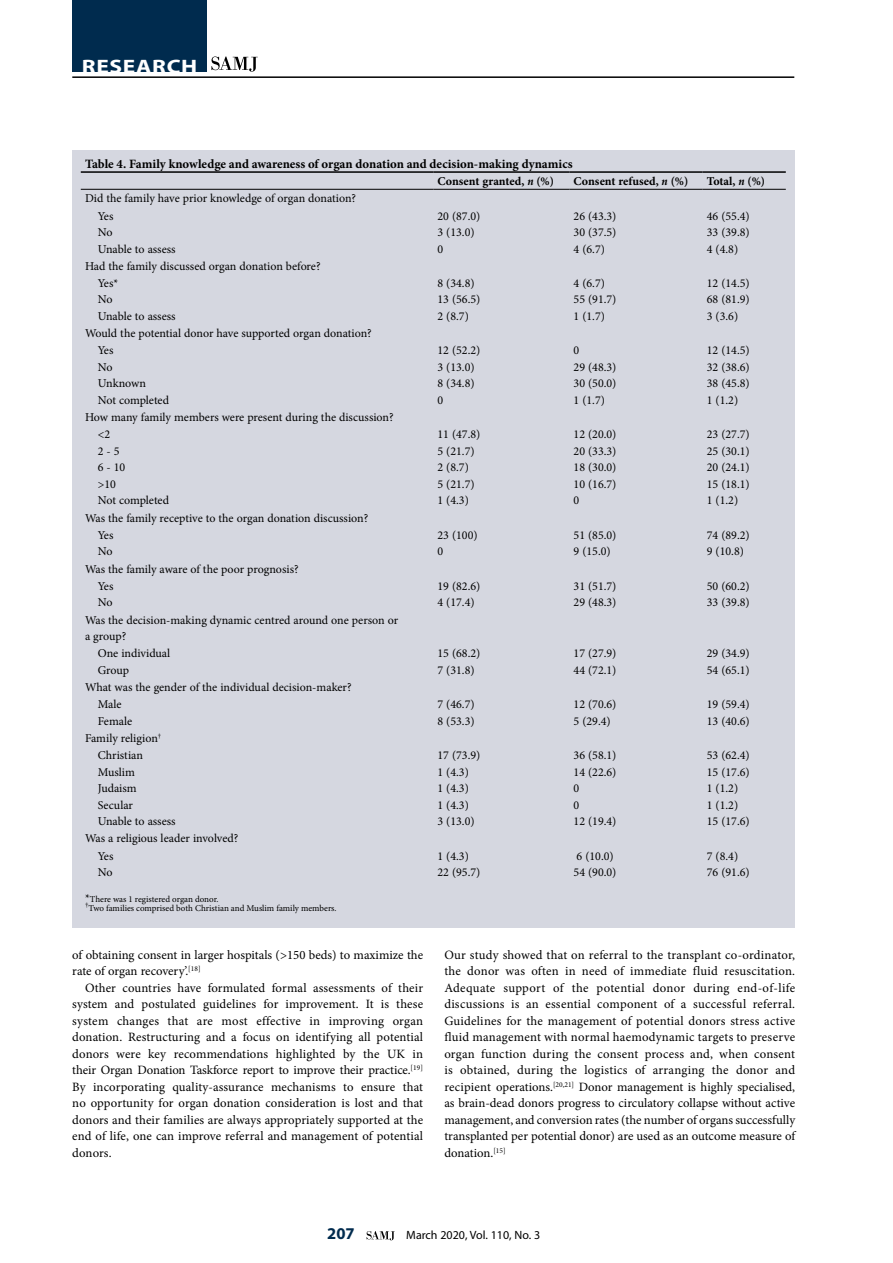
<style>
.page{position:relative;width:893px;height:1263px;background:#fff}
.page>*{position:absolute;margin:0;border:0;box-sizing:border-box;transform-origin:0 0}
.t1{font:700 19.5px "Myriad Pro";letter-spacing:.03em;color:#fff;scale:1.2 1}
.t2{font:700 16.5px "Myriad Pro";color:#002b4e}
.t3{font:12.75px/16.5px "Minion Pro";color:#000;text-align:justify}
.t4{font:700 12.75px "Minion Pro";color:#000}
.t5{font:12px/16.5px "Minion Pro";color:#000}
.t6{font:700 12px "Minion Pro";color:#000}
.t7{font:12px "Myriad Pro";color:#000}
.t8{font:9px/9px "Minion Pro";letter-spacing:-.005em;color:#000}
.s1{font-style:italic;font-stretch:condensed}
.s2{font-size:12px}
</style>
<div class="page">
<svg style="left:367px;top:1231px;width:28px;height:9px"></svg>
<hr style="left:72px;top:76px;width:722px;height:2px;background:#000">
<div style="left:72px;top:0;width:135px;height:72px;background:#002b4e"></div>
<svg style="left:211px;top:57px;width:47px;height:15px"></svg>
<div style="left:72px;top:150px;width:722px;height:777px;background:#d5d7e0"></div>
<hr style="left:81px;top:171px;width:352px;height:2px;background:#000">
<hr style="left:433px;top:171px;width:136px;height:2px;background:#000">
<hr style="left:569px;top:171px;width:134px;height:2px;background:#000">
<hr style="left:703px;top:171px;width:83px;height:2px;background:#000">
<hr style="left:81px;top:189px;width:352px;height:1px;background:#000">
<hr style="left:433px;top:189px;width:136px;height:1px;background:#000">
<hr style="left:569px;top:189px;width:134px;height:1px;background:#000">
<hr style="left:703px;top:189px;width:83px;height:1px;background:#000">
<h1 class="t1" style="left:82px;top:54px;width:98px">RESEARCH</h1>
<p class="t4" style="left:85px;top:155px;width:489px">Table 4. Family knowledge and awareness of organ donation and decision-making dynamics</p>
<p class="t6" style="left:438px;top:173px;width:118px">Consent granted, <span class="s1">n</span> (%)</p>
<p class="t6" style="left:574px;top:173px;width:116px">Consent refused, <span class="s1">n</span> (%)</p>
<p class="t6" style="left:707px;top:173px;width:60px">Total, <span class="s1">n</span> (%)</p>
<p class="t5" style="left:98px;top:190px;width:260px;text-indent:-13px">Did the family have prior knowledge of organ donation?<br>Yes<br>No<br>Unable to assess</p>
<p class="t5" style="left:438px;top:207px;width:44px">20 (87.0)<br>3 (13.0)<br>0</p>
<p class="t5" style="left:574px;top:207px;width:44px;text-align:justify">26 (43.3)<br>30 (37.5)<br>4 (6.7)</p>
<p class="t5" style="left:707px;top:207px;width:44px;text-align:justify">46 (55.4)<br>33 (39.8)<br>4 (4.8)</p>
<p class="t5" style="left:98px;top:258px;width:224px;text-indent:-13px">Had the family discussed organ donation before?<br>Yes*<br>No<br>Unable to assess</p>
<p class="t5" style="left:98px;top:325px;width:276px;text-indent:-13px">Would the potential donor have supported organ donation?<br>Yes<br>No<br>Unknown<br>Not completed</p>
<p class="t5" style="left:98px;top:409px;width:297px;text-indent:-13px">How many family members were present during the discussion? &lt;2<br>2 - 5<br>6 - 10<br>&gt;10<br>Not completed</p>
<p class="t5" style="left:98px;top:509px;width:272px;text-indent:-13px">Was the family receptive to the organ donation discussion?<br>Yes<br>No</p>
<p class="t5" style="left:98px;top:560px;width:202px;text-indent:-13px">Was the family aware of the poor prognosis?<br>Yes<br>No</p>
<p class="t5" style="left:85px;top:612px;width:315px">Was the decision-making dynamic centred around one person or</p>
<p class="t5" style="left:85px;top:628px;width:43px">a group?</p>
<p class="t5" style="left:98px;top:645px;width:74px">One individual</p>
<p class="t5" style="left:98px;top:662px;width:33px">Group</p>
<p class="t5" style="left:98px;top:679px;width:255px;text-indent:-13px">What was the gender of the individual decision-maker?<br>Male<br>Female</p>
<p class="t5" style="left:98px;top:730px;width:79px;text-indent:-13px">Family religion<sup>†<br></sup>Christian<br>Muslim<br>Judaism<br>Secular<br>Unable to assess</p>
<p class="t5" style="left:98px;top:830px;width:142px;text-indent:-13px">Was a religious leader involved?<br>Yes<br>No</p>
<p class="t8" style="left:85px;top:894px;width:253px"><span class="s2">*</span>There was 1 registered organ donor.<br><sup>†</sup>Two families comprised both Christian and Muslim family members.</p>
<p class="t3" style="left:72px;top:946px;width:352px">of obtaining consent in larger hospitals (&gt;150 beds) to maximize the rate of organ recovery’.<sup>[18]</sup></p>
<p class="t3" style="left:72px;top:979px;width:352px;text-indent:13px">Other countries have formulated formal assessments of their system and postulated guidelines for improvement. It is these system changes that are most effective in improving organ donation. Restructuring and a focus on identifying all potential donors were key recommendations highlighted by the UK in their Organ Donation Taskforce report to improve their practice.<sup>[19] </sup>By incorporating quality-assurance mechanisms to ensure that no opportunity for organ donation consideration is lost and that donors and their families are always appropriately supported at the end of life, one can improve referral and management of potential donors.</p>
<p class="t5" style="left:438px;top:275px;width:44px">8 (34.8)<br>13 (56.5)<br>2 (8.7)</p>
<p class="t5" style="left:574px;top:275px;width:44px">4 (6.7)<br>55 (91.7)<br>1 (1.7)</p>
<p class="t5" style="left:707px;top:275px;width:44px;text-align:justify">12 (14.5)<br>68 (81.9)<br>3 (3.6)</p>
<p class="t5" style="left:438px;top:342px;width:44px">12 (52.2)<br>3 (13.0)<br>8 (34.8)<br>0</p>
<p class="t5" style="left:574px;top:342px;width:44px">0<br>29 (48.3)<br>30 (50.0)<br>1 (1.7)</p>
<p class="t5" style="left:707px;top:342px;width:44px;text-align:justify">12 (14.5)<br>32 (38.6)<br>38 (45.8)<br>1 (1.2)</p>
<p class="t5" style="left:438px;top:426px;width:44px">11 (47.8)<br>5 (21.7)<br>2 (8.7)<br>5 (21.7)<br>1 (4.3)</p>
<p class="t5" style="left:574px;top:426px;width:44px;text-align:justify">12 (20.0)<br>20 (33.3)<br>18 (30.0)<br>10 (16.7)<br>0</p>
<p class="t5" style="left:707px;top:426px;width:44px;text-align:justify">23 (27.7)<br>25 (30.1)<br>20 (24.1)<br>15 (18.1)<br>1 (1.2)</p>
<p class="t5" style="left:438px;top:527px;width:42px">23 (100)<br>0</p>
<p class="t5" style="left:574px;top:527px;width:44px">51 (85.0)<br>9 (15.0)</p>
<p class="t5" style="left:707px;top:527px;width:44px">74 (89.2)<br>9 (10.8)</p>
<p class="t5" style="left:438px;top:578px;width:44px">19 (82.6)<br>4 (17.4)</p>
<p class="t5" style="left:574px;top:578px;width:44px">31 (51.7)<br>29 (48.3)</p>
<p class="t5" style="left:707px;top:578px;width:44px">50 (60.2)<br>33 (39.8)</p>
<p class="t5" style="left:438px;top:645px;width:44px">15 (68.2)<br>7 (31.8)</p>
<p class="t5" style="left:574px;top:645px;width:44px">17 (27.9)<br>44 (72.1)</p>
<p class="t5" style="left:707px;top:645px;width:44px">29 (34.9)<br>54 (65.1)</p>
<p class="t5" style="left:438px;top:696px;width:39px">7 (46.7)<br>8 (53.3)</p>
<p class="t5" style="left:574px;top:696px;width:44px">12 (70.6)<br>5 (29.4)</p>
<p class="t5" style="left:707px;top:696px;width:44px">19 (59.4)<br>13 (40.6)</p>
<p class="t5" style="left:438px;top:747px;width:44px">17 (73.9)<br>1 (4.3)<br>1 (4.3)<br>1 (4.3)<br>3 (13.0)</p>
<p class="t5" style="left:574px;top:747px;width:44px">36 (58.1)<br>14 (22.6)<br>0<br>0<br>12 (19.4)</p>
<p class="t5" style="left:707px;top:747px;width:44px">53 (62.4)<br>15 (17.6)<br>1 (1.2)<br>1 (1.2)<br>15 (17.6)</p>
<p class="t5" style="left:438px;top:848px;width:44px">1 (4.3)<br>22 (95.7)</p>
<p class="t5" style="left:574px;top:848px;width:44px">6 (10.0)<br>54 (90.0)</p>
<p class="t5" style="left:707px;top:848px;width:44px">7 (8.4)<br>76 (91.6)</p>
<p class="t3" style="left:444px;top:946px;width:352px">Our study showed that on referral to the transplant co-ordinator, the donor was often in need of immediate fluid resuscitation.<br>Adequate support of the potential donor during end-of-life discussions is an essential component of a successful referral.<br>Guidelines for the management of potential donors stress active fluid management with normal haemodynamic targets to preserve organ function during the consent process and, when consent is obtained, during the logistics of arranging the donor and recipient operations.<sup>[20,21]</sup> Donor management is highly specialised, as brain-dead donors progress to circulatory collapse without active management, and conversion rates (the number of organs successfully transplanted per potential donor) are used as an outcome measure of donation.<sup>[15]</sup></p>
<p class="t2" style="left:327px;top:1223px;width:29px">207</p>
<p class="t7" style="left:406px;top:1228px;width:135px">March 2020, Vol. 110, No. 3</p>
</div>
